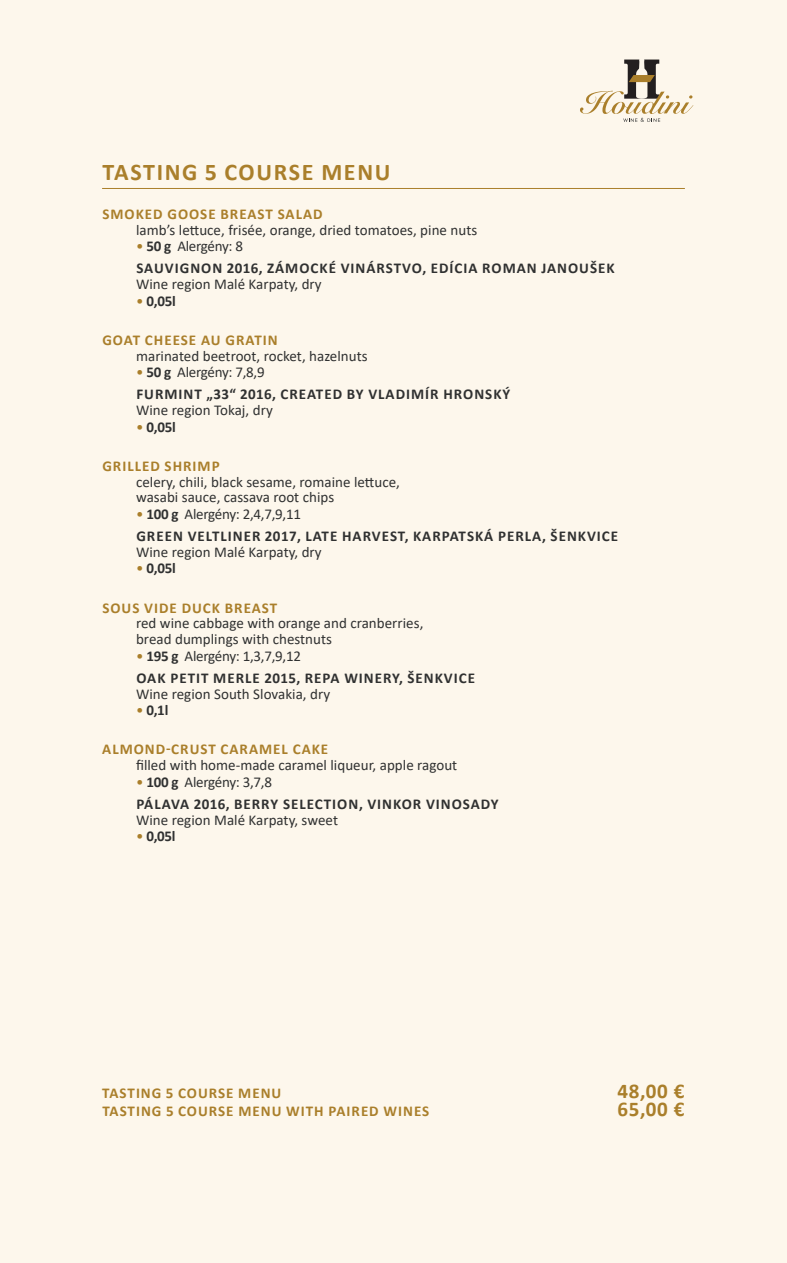
<style>
.page{position:relative;width:787px;height:1263px;background:#fdf7ec}
.page>*{position:absolute;margin:0;border:0;box-sizing:border-box;transform-origin:0 0}
.t1{font:700 24px "Calibri";letter-spacing:.07em;color:#aa7f2b}
.t2{font:700 21px "Calibri";letter-spacing:.025em;color:#aa7f2b}
.t3{font:15px/15.8px "Calibri";color:#303131}
.t4{font:700 15px/22.2px "Calibri";letter-spacing:.065em;color:#303131}
.t5{font:700 15px "Calibri";letter-spacing:.065em;color:#aa7f2b}
.s1{font-weight:400;color:#aa7f2b}
.s2{font-weight:400}
</style>
<div class="page">
<svg style="left:580px;top:60px;width:113px;height:62px"></svg>
<hr style="left:102px;top:188px;width:583px;height:1px;background:#aa7f2b">
<h1 class="t1" style="left:103px;top:155px;width:289px">TASTING 5 COURSE MENU</h1>
<p class="t5" style="left:102px;top:203px;width:222px">SMOKED GOOSE BREAST SALAD</p>
<p class="t3" style="left:136px;top:221px;width:342px">lamb’s lettuce, frisée, orange, dried tomatoes, pine nuts</p>
<p class="t4" style="left:136px;top:235px;width:480px"><span class="s1">•</span> 50 g <span class="s2">Alergény: 8<br></span>SAUVIGNON 2016, ZÁMOCKÉ VINÁRSTVO, EDÍCIA ROMAN JANOUŠEK</p>
<p class="t3" style="left:136px;top:276px;width:187px">Wine region Malé Karpaty, dry</p>
<p class="t4" style="left:136px;top:289px;width:41px"><span class="s1">•</span> 0,05l</p>
<p class="t5" style="left:102px;top:329px;width:177px">GOAT CHEESE AU GRATIN</p>
<p class="t3" style="left:136px;top:347px;width:233px">marinated beetroot, rocket, hazelnuts</p>
<p class="t4" style="left:136px;top:361px;width:376px"><span class="s1">•</span> 50 g <span class="s2">Alergény: 7,8,9<br></span>FURMINT „33“ 2016, CREATED BY VLADIMÍR HRONSKÝ</p>
<p class="t3" style="left:136px;top:402px;width:138px">Wine region Tokaj, dry</p>
<p class="t4" style="left:136px;top:415px;width:41px"><span class="s1">•</span> 0,05l</p>
<p class="t5" style="left:102px;top:455px;width:119px">GRILLED SHRIMP</p>
<p class="t3" style="left:136px;top:473px;width:265px">celery, chili, black sesame, romaine lettuce, wasabi sauce, cassava root chips</p>
<p class="t4" style="left:136px;top:503px;width:483px"><span class="s1">•</span> 100 g <span class="s2">Alergény: 2,4,7,9,11<br></span>GREEN VELTLINER 2017, LATE HARVEST, KARPATSKÁ PERLA, ŠENKVICE</p>
<p class="t3" style="left:136px;top:544px;width:187px">Wine region Malé Karpaty, dry</p>
<p class="t4" style="left:136px;top:557px;width:41px"><span class="s1">•</span> 0,05l</p>
<p class="t5" style="left:102px;top:597px;width:176px">SOUS VIDE DUCK BREAST</p>
<p class="t3" style="left:136px;top:615px;width:289px">red wine cabbage with orange and cranberries, bread dumplings with chestnuts</p>
<p class="t4" style="left:136px;top:644px;width:340px"><span class="s1">•</span> 195 g <span class="s2">Alergény: 1,3,7,9,12<br></span>OAK PETIT MERLE 2015, REPA WINERY, ŠENKVICE</p>
<p class="t3" style="left:136px;top:685px;width:196px">Wine region South Slovakia, dry</p>
<p class="t4" style="left:136px;top:699px;width:34px"><span class="s1">•</span> 0,1l</p>
<p class="t5" style="left:102px;top:739px;width:227px">ALMOND-CRUST CARAMEL CAKE</p>
<p class="t3" style="left:136px;top:757px;width:323px">filled with home-made caramel liqueur, apple ragout</p>
<p class="t4" style="left:136px;top:770px;width:364px"><span class="s1">•</span> 100 g <span class="s2">Alergény: 3,7,8<br></span>PÁLAVA 2016, BERRY SELECTION, VINKOR VINOSADY</p>
<p class="t3" style="left:136px;top:811px;width:203px">Wine region Malé Karpaty, sweet</p>
<p class="t4" style="left:136px;top:825px;width:41px"><span class="s1">•</span> 0,05l</p>
<p class="t5" style="left:102px;top:1082px;width:180px">TASTING 5 COURSE MENU</p>
<h2 class="t2" style="left:617px;top:1076px;width:68px">48,00 €</h2>
<p class="t5" style="left:102px;top:1100px;width:328px">TASTING 5 COURSE MENU WITH PAIRED WINES</p>
<h2 class="t2" style="left:617px;top:1094px;width:68px">65,00 €</h2>
</div>
